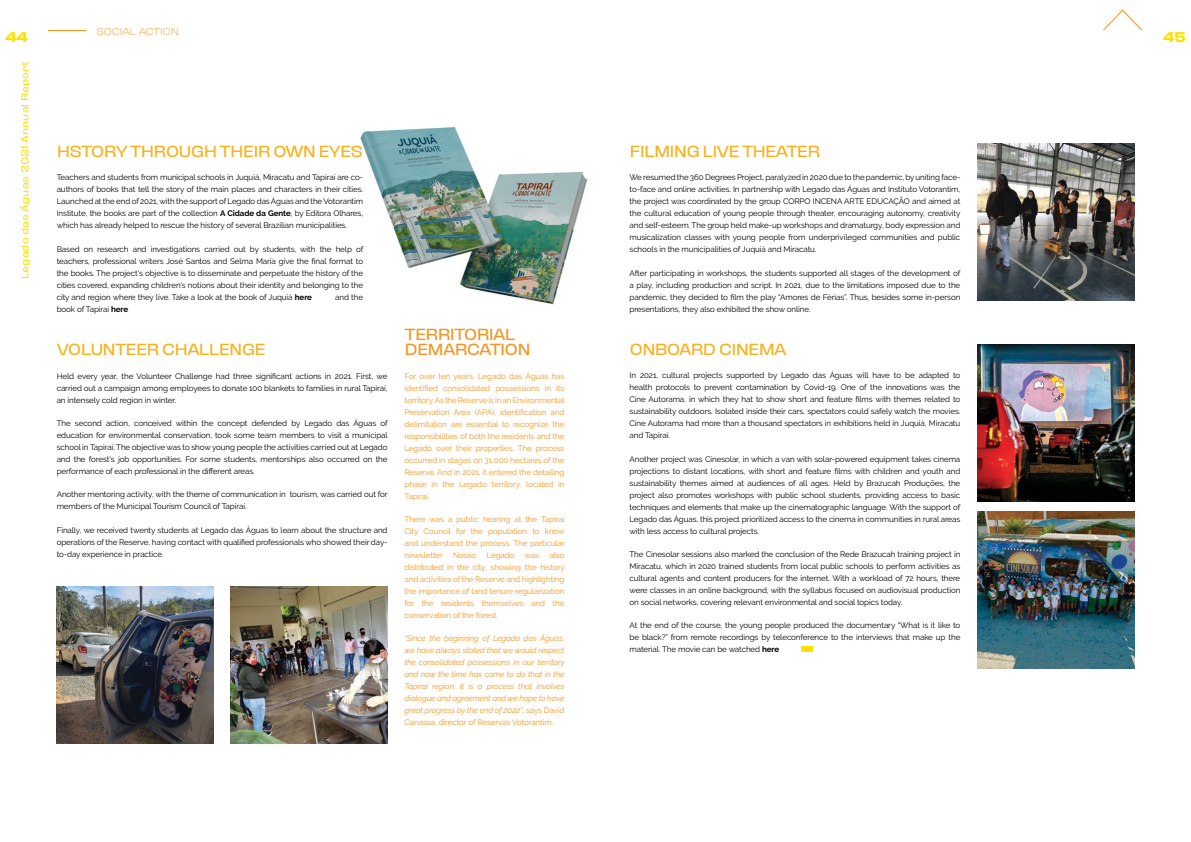
<style>
.page{position:relative;width:1191px;height:842px;background:#fff}
.page>*{position:absolute;margin:0;border:0;box-sizing:border-box;transform-origin:0 0}
.t1{font:expanded 16px "Fixture";letter-spacing:-.05em;color:#fcaf17}
.t2{font:expanded 16px/15px "Fixture";letter-spacing:-.05em;color:#f7941e}
.t3{font:700 expanded 14px "Fixture";color:#ffe100}
.t4{font:expanded 10px "Fixture";color:#ffe100}
.t5{font:200 expanded 10px "Fixture";color:#f7941e}
.t6{font:8px/12px "Raleway";letter-spacing:-.01em;color:#000;text-align:justify}
.t7{font:8px/12px "Raleway";letter-spacing:-.01em;color:#f7941e;text-align:justify}
.t8{font:italic 8px/12px "Raleway";letter-spacing:-.01em;color:#f7941e;text-align:justify}
.s1{font-weight:700}
.s2{font-style:normal}
</style>
<div class="page">
<img style="left:360px;top:127px;width:228px;height:178px">
<svg style="left:1103px;top:9px;width:39px;height:22px"></svg>
<hr style="left:48px;top:30px;width:38px;height:1px;background:#f7941e">
<div style="left:801px;top:647px;width:12px;height:5px;background:#ffe100"></div>
<img style="left:57px;top:587px;width:157px;height:156px">
<img style="left:231px;top:587px;width:156px;height:156px">
<img style="left:977px;top:143px;width:157px;height:157px">
<img style="left:977px;top:345px;width:157px;height:156px">
<img style="left:977px;top:511px;width:157px;height:157px">
<p class="t5" style="left:96px;top:25px;width:84px">SOCIAL ACTION</p>
<h2 class="t3" style="left:5px;top:28px;width:24px">44</h2>
<h2 class="t3" style="left:1163px;top:28px;width:24px">45</h2>
<p class="t4" style="left:19px;top:279px;width:219px;rotate:-90deg">Legado das Águas 2021 Annual Report</p>
<h1 class="t1" style="left:57px;top:141px;width:308px">HSTORY THROUGH THEIR OWN EYES</h1>
<p class="t6" style="left:57px;top:171px;width:308px">Teachers and students from municipal schools in Juquiá, Miracatu and Tapiraí are co&shy;authors of books that tell the story of the main places and characters in their cities.<br>Launched at the end of 2021, with the support of Legado das Águas and the Votorantim Institute, the books are part of the collection <span class="s1">A Cidade da Gente</span>, by Editora Olhares, which has already helped to rescue the history of several Brazilian municipalities.</p>
<p class="t6" style="left:57px;top:243px;width:308px">Based on research and investigations carried out by students, with the help of teachers, professional writers José Santos and Selma Maria give the final format to the books. The project's objective is to disseminate and perpetuate the history of the cities covered, expanding children's notions about their identity and belonging to the city and region where they live. Take a look at the book of Juquiá <span class="s1">here</span></p>
<h1 class="t1" style="left:629px;top:141px;width:192px">FILMING LIVE THEATER</h1>
<p class="t6" style="left:629px;top:171px;width:332px">We resumed the 360 Degrees Project, paralyzed in 2020 due to the pandemic, by uniting face&shy;to-face and online activities. In partnership with Legado das Águas and Instituto Votorantim, the project was coordinated by the group CORPO INCENA ARTE EDUCAÇÃO and aimed at the cultural education of young people through theater, encouraging autonomy, creativity and self-esteem. The group held make-up workshops and dramaturgy, body expression and musicalization classes with young people from underprivileged communities and public schools in the municipalities of Juquiá and Miracatu.</p>
<p class="t6" style="left:629px;top:267px;width:332px">After participating in workshops, the students supported all stages of the development of a play, including production and script. In 2021, due to the limitations imposed due to the pandemic, they decided to film the play “Amores de Férias”. Thus, besides some in-person presentations, they also exhibited the show online.</p>
<h1 class="t1" style="left:629px;top:339px;width:158px">ONBOARD CINEMA</h1>
<p class="t6" style="left:629px;top:369px;width:332px">In 2021, cultural projects supported by Legado das Águas will have to be adapted to health protocols to prevent contamination by Covid-19. One of the innovations was the Cine Autorama, in which they hat to show short and feature films with themes related to sustainability outdoors. Isolated inside their cars, spectators could safely watch the movies.<br>Cine Autorama had more than a thousand spectators in exhibitions held in Juquiá, Miracatu and Tapiraí.</p>
<p class="t6" style="left:629px;top:453px;width:332px">Another project was Cinesolar, in which a van with solar-powered equipment takes cinema projections to distant locations, with short and feature films with children and youth and sustainability themes aimed at audiences of all ages. Held by Brazucah Produções, the project also promotes workshops with public school students, providing access to basic techniques and elements that make up the cinematographic language. With the support of Legado das Águas, this project prioritized access to the cinema in communities in rural areas with less access to cultural projects.</p>
<p class="t6" style="left:629px;top:548px;width:332px">The Cinesolar sessions also marked the conclusion of the Rede Brazucah training project in Miracatu, which in 2020 trained students from local public schools to perform activities as cultural agents and content producers for the internet. With a workload of 72 hours, there were classes in an online background, with the syllabus focused on audiovisual production on social networks, covering relevant environmental and social topics today.</p>
<p class="t6" style="left:629px;top:619px;width:332px">At the end of the course, the young people produced the documentary “What is it like to be black?” from remote recordings by teleconference to the interviews that make up the material. The movie can be watched <span class="s1">here</span></p>
<p class="t6" style="left:335px;top:291px;width:29px">and the</p>
<p class="t6" style="left:57px;top:303px;width:73px">book of Tapiraí <span class="s1">here</span></p>
<h1 class="t2" style="left:404px;top:327px;width:128px">TERRITORIAL<br>DEMARCATION</h1>
<p class="t7" style="left:404px;top:370px;width:162px">For over ten years, Legado das Águas has identified consolidated possessions in its territory. As the Reserve is in an Environmental Preservation Area (APA), identification and delimitation are essential to recognize the responsibilities of both the residents and the Legado over their properties. The process occurred in stages on 31,000 hectares of the Reserve. And in 2021, it entered the detailing phase in the Legado territory, located in Tapiraí.</p>
<p class="t7" style="left:404px;top:513px;width:162px">There was a public hearing at the Tapiraí City Council for the population to know and understand the process. The particular newsletter</p>
<h1 class="t1" style="left:57px;top:339px;width:211px">VOLUNTEER CHALLENGE</h1>
<p class="t6" style="left:57px;top:370px;width:332px">Held every year, the Volunteer Challenge had three significant actions in 2021. First, we carried out a campaign among employees to donate 100 blankets to families in rural Tapiraí, an intensely cold region in winter.</p>
<p class="t6" style="left:57px;top:417px;width:332px">The second action, conceived within the concept defended by Legado das Águas of education for environmental conservation, took some team members to visit a municipal school in Tapiraí. The objective was to show young people the activities carried out at Legado and the forest's job opportunities. For some students, mentorships also occurred on the performance of each professional in the different areas.</p>
<p class="t6" style="left:57px;top:488px;width:332px">Another mentoring activity, with the theme of communication in tourism, was carried out for members of the Municipal Tourism Council of Tapiraí.</p>
<p class="t6" style="left:57px;top:524px;width:332px">Finally, we received twenty students at Legado das Águas to learn about the structure and operations of the Reserve, having contact with qualified professionals who showed their day&shy;to-day experience in practice.</p>
<p class="t7" style="left:404px;top:549px;width:162px;text-indent:145px">also distributed in the city, showing the history and activities of the Reserve and highlighting the importance of land tenure regularization for the residents themselves and the conservation of the forest.</p>
<p class="t8" style="left:404px;top:632px;width:161px">“Since the beginning of Legado das Águas, we have always stated that we would respect the consolidated possessions in our territory and now the time has come to do that in the Tapiraí region. It is a process that involves dialogue and agreement and we hope to have great progress by the end of 2022”<span class="s2">, says David Canassa, director of Reservas Votorantim.</span></p>
<p class="t7" style="left:453px;top:549px;width:25px">Nosso</p>
<p class="t7" style="left:486px;top:549px;width:29px">Legado</p>
<p class="t7" style="left:524px;top:549px;width:16px">was</p>
</div>
